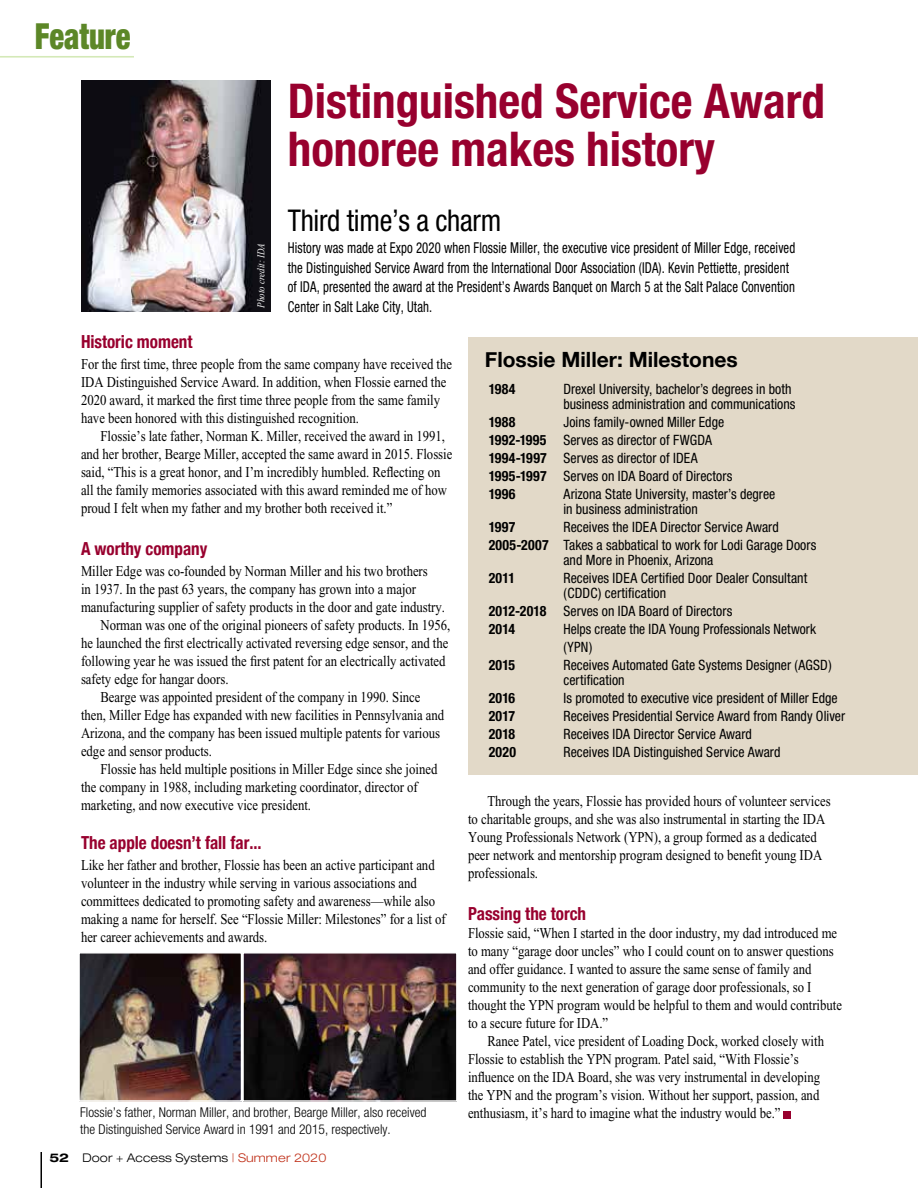
<style>
.page{position:relative;width:918px;height:1188px;background:#fff}
.page>*{position:absolute;margin:0;border:0;box-sizing:border-box;transform-origin:0 0}
.t1{font:700 condensed 48px/48px "Helvetica Neue";color:#98002e}
.t2{font:900 condensed 36px "Helvetica Neue";color:#5c8727;scale:.85 1}
.t3{font:condensed 30px "Helvetica Neue";letter-spacing:-.01em;color:#000;scale:.95 1}
.t4{font:700 21px "Helvetica Neue";color:#000}
.t5{font:700 condensed 18px "Helvetica Neue";color:#98002e;scale:.95 1}
.t6{font:15px/18px "Times New Roman";color:#000;scale:.85 1}
.t7{font:condensed 15px/19.5px "Helvetica Neue";letter-spacing:.01em;color:#000;scale:.85 1}
.t8{font:condensed 14.25px/18px "Helvetica Neue";letter-spacing:.005em;color:#000}
.t9{font:condensed 14.25px/18px "Helvetica Neue";letter-spacing:.005em;color:#000;scale:.95 1}
.t10{font:700 condensed 14.25px "Helvetica Neue";letter-spacing:.02em;color:#000}
.t11{font:300 condensed 13.5px/16.5px "Helvetica Neue";color:#000}
.t12{font:300 expanded 12px "Helvetica Neue";letter-spacing:.01em;color:#000}
.t13{font:italic 10.5px "Times New Roman";color:#fff;scale:.85 1}
.s1{font-weight:700}
.s2{color:#c0311a}
</style>
<div class="page">
<div style="left:784px;top:1111px;width:7px;height:7px;background:#98002e"></div>
<img style="left:81px;top:81px;width:190px;height:231px">
<div style="left:468px;top:338px;width:450px;height:437px;background:#e2d9c8"></div>
<img style="left:81px;top:955px;width:374px;height:144px">
<div style="left:242px;top:952px;width:216px;height:150px;border:2px solid #fff"></div>
<div style="left:78px;top:952px;width:164px;height:150px;border:2px solid #fff"></div>
<hr style="left:0;top:56px;width:134px;height:1px;background:#8dc63f">
<hr style="left:40px;top:1152px;width:2px;height:36px;background:#000">
<h2 class="t2" style="left:35px;top:14px;width:114px">Feature</h2>
<p class="t13" style="left:255px;top:308px;width:77px;rotate:-90deg">Photo credit: IDA</p>
<h1 class="t1" style="left:288px;top:77px;width:539px">Distinguished Service Award honoree makes history</h1>
<h3 class="t3" style="left:288px;top:203px;width:226px">Third time’s a charm</h3>
<p class="t7" style="left:288px;top:238px;width:599px">History was made at Expo 2020 when Flossie Miller, the executive vice president of Miller Edge, received the Distinguished Service Award from the International Door Association (IDA). Kevin Pettiette, president of IDA, presented the award at the President’s Awards Banquet on March 5 at the Salt Palace Convention Center in Salt Lake City, Utah.</p>
<p class="t5" style="left:81px;top:327px;width:119px">Historic moment</p>
<p class="t6" style="left:81px;top:355px;width:438px">For the first time, three people from the same company have received the IDA Distinguished Service Award. In addition, when Flossie earned the 2020 award, it marked the first time three people from the same family have been honored with this distinguished recognition.</p>
<p class="t6" style="left:81px;top:427px;width:438px;text-indent:19px">Flossie’s late father, Norman K. Miller, received the award in 1991, and her brother, Bearge Miller, accepted the same award in 2015. Flossie said, “This is a great honor, and I’m incredibly humbled. Reflecting on all the family memories associated with this award reminded me of how proud I felt when my father and my brother both received it.”</p>
<p class="t5" style="left:81px;top:534px;width:135px">A worthy company</p>
<p class="t6" style="left:81px;top:562px;width:410px">Miller Edge was co-founded by Norman Miller and his two brothers</p>
<p class="t6" style="left:81px;top:580px;width:396px">in 1937. In the past 63 years, the company has grown into a major</p>
<p class="t6" style="left:81px;top:598px;width:430px">manufacturing supplier of safety products in the door and gate industry.</p>
<p class="t6" style="left:100px;top:616px;width:413px">Norman was one of the original pioneers of safety products. In 1956,</p>
<p class="t6" style="left:81px;top:634px;width:434px">he launched the first electrically activated reversing edge sensor, and the</p>
<p class="t6" style="left:81px;top:652px;width:430px">following year he was issued the first patent for an electrically activated</p>
<p class="t6" style="left:81px;top:670px;width:175px">safety edge for hangar doors.</p>
<p class="t6" style="left:100px;top:688px;width:378px">Bearge was appointed president of the company in 1990. Since</p>
<p class="t6" style="left:81px;top:706px;width:429px">then, Miller Edge has expanded with new facilities in Pennsylvania and</p>
<p class="t6" style="left:81px;top:724px;width:424px">Arizona, and the company has been issued multiple patents for various</p>
<p class="t6" style="left:81px;top:742px;width:156px">edge and sensor products.</p>
<p class="t6" style="left:100px;top:760px;width:398px">Flossie has held multiple positions in Miller Edge since she joined</p>
<p class="t6" style="left:81px;top:778px;width:398px">the company in 1988, including marketing coordinator, director of</p>
<p class="t6" style="left:81px;top:796px;width:272px">marketing, and now executive vice president.</p>
<p class="t5" style="left:81px;top:828px;width:192px">The apple doesn’t fall far...</p>
<p class="t6" style="left:81px;top:856px;width:431px">Like her father and brother, Flossie has been an active participant and volunteer in the industry while serving in various associations and committees dedicated to promoting safety and awareness—while also making a name for herself. See “Flossie Miller: Milestones” for a list of her career achievements and awards.</p>
<p class="t11" style="left:80px;top:1104px;width:348px">Flossie’s father, Norman Miller, and brother, Bearge Miller, also received the Distinguished Service Award in 1991 and 2015, respectively.</p>
<p class="t12" style="left:49px;top:1151px;width:279px"><span class="s1">52</span> Door + Access Systems <span class="s2">| Summer 2020</span></p>
<h3 class="t4" style="left:485px;top:343px;width:254px">Flossie Miller: Milestones</h3>
<p class="t10" style="left:489px;top:381px;width:28px">1984</p>
<p class="t8" style="left:563px;top:382px;width:234px;line-height:15px">Drexel University, bachelor’s degrees in both business administration and communications</p>
<p class="t10" style="left:489px;top:414px;width:28px">1988</p>
<p class="t8" style="left:489px;top:413px;width:245px;text-indent:75px">Joins family-owned Miller Edge<br><span class="s1">1992-1995</span> Serves as director of FWGDA<br><span class="s1">1994-1997</span> Serves as director of IDEA<br><span class="s1">1995-1997</span> Serves on IDA Board of Directors<br><span class="s1">1996</span></p>
<p class="t8" style="left:563px;top:487px;width:213px;line-height:15px">Arizona State University, master’s degree in business administration</p>
<p class="t8" style="left:489px;top:518px;width:329px;text-indent:75px">Receives the IDEA Director Service Award<br><span class="s1">2005-2007</span> Takes a sabbatical to work for Lodi Garage Doors</p>
<p class="t8" style="left:563px;top:551px;width:152px">and More in Phoenix, Arizona</p>
<p class="t10" style="left:489px;top:570px;width:28px">2011</p>
<p class="t8" style="left:563px;top:571px;width:245px;line-height:15px">Receives IDEA Certified Door Dealer Consultant (CDDC) certification</p>
<p class="t8" style="left:489px;top:602px;width:245px"><span class="s1">2012-2018</span> Serves on IDA Board of Directors<br><span class="s1">2014</span></p>
<p class="t10" style="left:489px;top:519px;width:28px">1997</p>
<p class="t9" style="left:563px;top:620px;width:268px">Helps create the IDA Young Professionals Network (YPN)</p>
<p class="t10" style="left:489px;top:657px;width:28px">2015</p>
<p class="t8" style="left:563px;top:658px;width:270px;line-height:15px">Receives Automated Gate Systems Designer (AGSD) certification</p>
<p class="t10" style="left:489px;top:690px;width:28px">2016</p>
<p class="t8" style="left:563px;top:689px;width:276px">Is promoted to executive vice president of Miller Edge</p>
<p class="t10" style="left:489px;top:708px;width:28px">2017</p>
<p class="t8" style="left:563px;top:707px;width:283px">Receives Presidential Service Award from Randy Oliver</p>
<p class="t10" style="left:489px;top:726px;width:28px">2018</p>
<p class="t8" style="left:563px;top:725px;width:190px">Receives IDA Director Service Award</p>
<p class="t10" style="left:489px;top:744px;width:29px">2020</p>
<p class="t8" style="left:563px;top:743px;width:219px">Receives IDA Distinguished Service Award</p>
<p class="t6" style="left:468px;top:792px;width:428px;text-indent:19px">Through the years, Flossie has provided hours of volunteer services to charitable groups, and she was also instrumental in starting the IDA Young Professionals Network (YPN), a group formed as a dedicated peer network and mentorship program designed to benefit young IDA professionals.</p>
<p class="t5" style="left:468px;top:899px;width:126px">Passing the torch</p>
<p class="t6" style="left:468px;top:924px;width:442px">Flossie said, “When I started in the door industry, my dad introduced me to many “garage door uncles” who I could count on to answer questions and offer guidance. I wanted to assure the same sense of family and community to the next generation of garage door professionals, so I thought the YPN program would be helpful to them and would contribute to a secure future for IDA.”</p>
<p class="t6" style="left:468px;top:1032px;width:420px;text-indent:19px">Ranee Patel, vice president of Loading Dock, worked closely with Flossie to establish the YPN program. Patel said, “With Flossie’s influence on the IDA Board, she was very instrumental in developing the YPN and the program’s vision. Without her support, passion, and enthusiasm, it’s hard to imagine what the industry would be.”</p>
</div>
